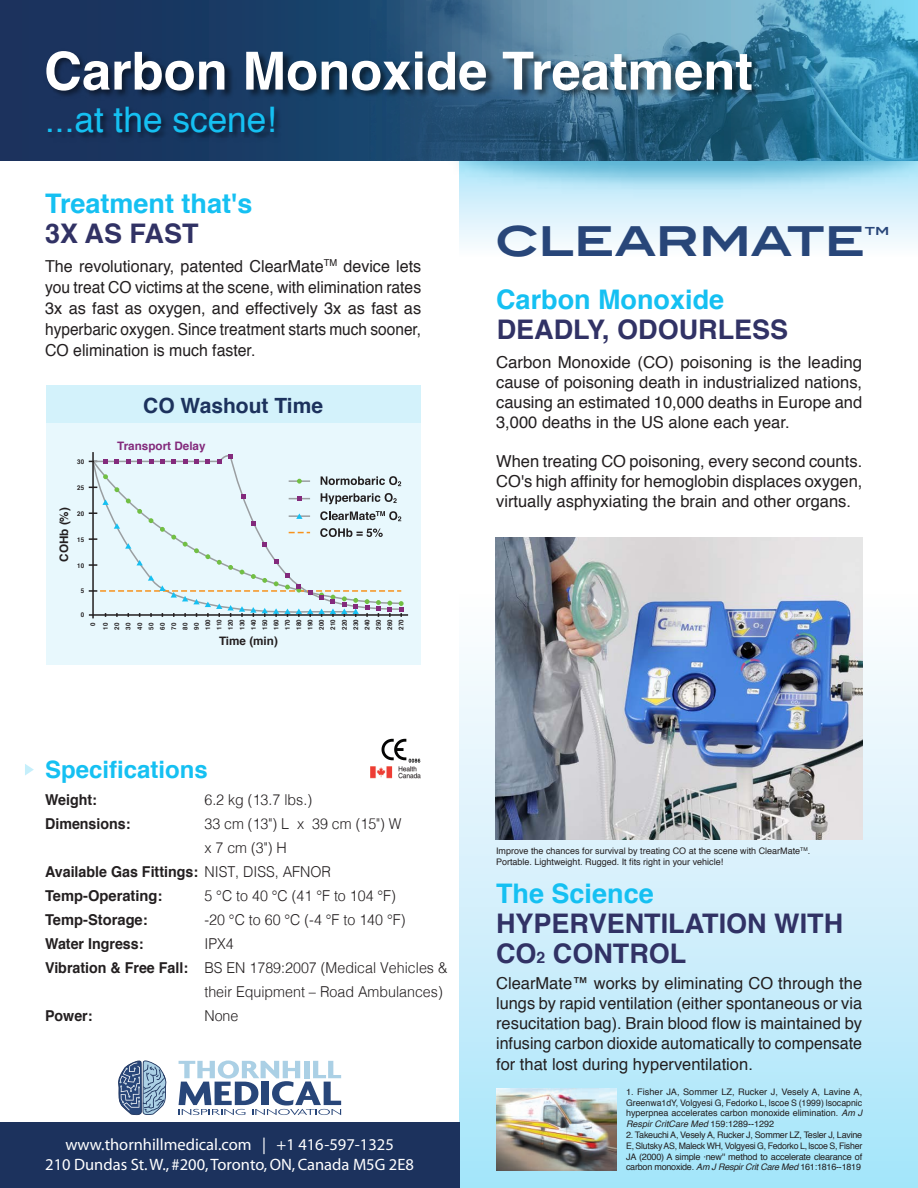
<style>
.page{position:relative;width:918px;height:1188px;background:#fff}
.page>*{position:absolute;margin:0;border:0;box-sizing:border-box;transform-origin:0 0}
.t1{font:700 52.5px "Helvetica";color:#fff}
.t2{font:700 41.25px "Blair ITC";letter-spacing:-.01em;color:#284679}
.t3{font:35.25px "Helvetica";color:#15c0f2}
.t4{font:700 27px/30px "Helvetica";color:#313265}
.t5{font:700 27px "Helvetica";color:#15c0f2}
.t6{font:700 24px "Helvetica";color:#15c0f2}
.t7{font:700 21px "Helvetica";color:#1c325d}
.t8{font:16.5px/19.8px "Helvetica";color:#231f20;text-align:justify}
.t9{font:16.5px/19.8px "Myriad";color:#fff;text-align:center}
.t10{font:300 15px "Helvetica";color:#231f20;scale:.95 1}
.t11{font:700 15px "Helvetica";color:#231f20;scale:.95 1}
.t12{font:700 15px "Helvetica";color:#231f20}
.t13{font:700 11.7px "Helvetica";color:#231f20}
.t14{font:700 11.7px "Helvetica";color:#832a7c}
.t15{font:700 11.1px "Blair ITC";color:#284679}
.t16{font:9px/10.8px "Helvetica";color:#231f20;text-align:justify}
.t17{font:700 6.45px/11.4px "Helvetica";color:#231f20;scale:.95 1}
.s1{font-weight:300}
.s2{font-weight:700}
.s3{font-size:15.75px}
.s4{font-style:italic}
</style>
<div class="page">
<div style="left:46px;top:385px;width:374px;height:279px;background:#e8f8fd"></div>
<div style="left:46px;top:385px;width:374px;height:38px;background:#d3f2fb"></div>
<div style="left:459px;top:595px;width:459px;height:593px;background:linear-gradient(to bottom,#fdfafb,#a8e5fa)"></div>
<div style="left:459px;top:158px;width:459px;height:98px;background:#f3fafd"></div>
<div style="left:0;top:1122px;width:459px;height:66px;background:#1c325d"></div>
<img style="left:457px;top:160px;width:461px;height:70px">
<div style="left:0;top:0;width:918px;height:160px;background:linear-gradient(to bottom,#1a3862,#1c305c)"></div>
<img style="left:361px;top:0;width:557px;height:160px">
<img style="left:42px;top:42px;width:723px;height:120px">
<img style="left:496px;top:537px;width:366px;height:302px">
<svg style="left:382px;top:739px;width:38px;height:24px"></svg>
<img style="left:370px;top:766px;width:51px;height:13px">
<svg style="left:25px;top:764px;width:9px;height:12px"></svg>
<img style="left:496px;top:1088px;width:120px;height:82px">
<hr style="left:92px;top:452px;width:2px;height:166px;background:#231f20">
<hr style="left:89px;top:614px;width:319px;height:2px;background:#231f20">
<svg style="left:89px;top:454px;width:315px;height:163px"></svg>
<svg style="left:118px;top:1060px;width:49px;height:56px"></svg>
<svg style="left:179px;top:1061px;width:162px;height:54px"></svg>
<h1 class="t1" style="left:44px;top:29px;width:710px">Carbon Monoxide Treatment</h1>
<h3 class="t3" style="left:45px;top:92px;width:233px">...at the scene!</h3>
<h3 class="t5" style="left:45px;top:181px;width:209px">Treatment that's</h3>
<h3 class="t4" style="left:45px;top:218px;width:155px">3X AS FAST</h3>
<p class="t8" style="left:45px;top:256px;width:378px;line-height:21px">The revolutionary, patented ClearMate<sup>TM</sup> device lets you treat CO victims at the scene, with elimination rates 3x as fast as oxygen, and effectively 3x as fast as hyperbaric oxygen. Since treatment starts much sooner, CO elimination is much faster.</p>
<p class="t17" style="left:77px;top:456px;width:9px">30</p>
<p class="t17" style="left:77px;top:482px;width:9px">25</p>
<p class="t13" style="left:55px;top:562px;width:56px;rotate:-90deg">COHb (%)</p>
<p class="t17" style="left:77px;top:508px;width:9px">20</p>
<p class="t17" style="left:77px;top:534px;width:9px">15</p>
<p class="t17" style="left:77px;top:560px;width:9px">10</p>
<p class="t17" style="left:81px;top:585px;width:5px">5</p>
<p class="t17" style="left:81px;top:609px;width:5px">0</p>
<p class="t7" style="left:143px;top:389px;width:181px">CO Washout Time</p>
<p class="t14" style="left:117px;top:436px;width:90px">Transport Delay</p>
<p class="t17" style="left:111px;top:630px;width:12px;rotate:-90deg">20<br>30<br>40<br>50<br>60<br>70<br>80<br>90<br>100<br>110<br>120<br>130<br>140<br>150<br>160<br>170<br>180<br>190<br>200<br>210<br>220<br>230<br>240<br>250<br>260<br>270</p>
<p class="t17" style="left:87px;top:626px;width:5px;rotate:-90deg">0</p>
<p class="t17" style="left:100px;top:630px;width:9px;rotate:-90deg">10</p>
<p class="t13" style="left:219px;top:631px;width:60px">Time (min)</p>
<h3 class="t6" style="left:45px;top:750px;width:164px">Specifications</h3>
<p class="t11" style="left:45px;top:787px;width:56px">Weight:</p>
<p class="t10" style="left:204px;top:787px;width:115px">6.2 kg (13.7 lbs.)</p>
<p class="t11" style="left:45px;top:811px;width:92px">Dimensions:</p>
<p class="t10" style="left:204px;top:811px;width:209px">33 cm (13") L x 39 cm (15") W</p>
<p class="t10" style="left:204px;top:835px;width:88px">x 7 cm (3") H</p>
<p class="t11" style="left:45px;top:859px;width:303px">Available Gas Fittings: <span class="s1">NIST, DISS, AFNOR</span></p>
<p class="t12" style="left:45px;top:883px;width:119px">Temp-Operating:</p>
<p class="t10" style="left:204px;top:883px;width:203px">5 °C to 40 °C (41 °F to 104 °F)</p>
<p class="t12" style="left:45px;top:907px;width:104px">Temp-Storage:</p>
<p class="t10" style="left:204px;top:907px;width:213px">-20 °C to 60 °C (-4 °F to 140 °F)</p>
<p class="t11" style="left:45px;top:931px;width:105px">Water Ingress:</p>
<p class="t10" style="left:204px;top:931px;width:32px">IPX4</p>
<p class="t10" style="left:45px;top:955px;width:425px"><span class="s2">Vibration &amp; Free Fall:</span> BS EN 1789:2007 (Medical Vehicles &amp;</p>
<p class="t10" style="left:204px;top:979px;width:252px">their Equipment – Road Ambulances)</p>
<p class="t11" style="left:45px;top:1003px;width:52px">Power:</p>
<p class="t10" style="left:204px;top:1003px;width:37px">None</p>
<p class="t9" style="left:45px;top:1135px;width:370px">www.thornhillmedical.com | +1 416-597-1325<br>210 Dundas St. W., #200, Toronto, ON, Canada M5G 2E8</p>
<h2 class="t2" style="left:495px;top:215px;width:372px">CLEARMATE</h2>
<p class="t15" style="left:865px;top:224px;width:26px">TM</p>
<h3 class="t5" style="left:496px;top:278px;width:230px">Carbon Monoxide</h3>
<h3 class="t4" style="left:497px;top:315px;width:293px">DEADLY, ODOURLESS</h3>
<p class="t8" style="left:496px;top:353px;width:368px">Carbon Monoxide (CO) poisoning is the leading cause of poisoning death in industrialized nations, causing an estimated 10,000 deaths in Europe and 3,000 deaths in the US alone each year.</p>
<p class="t8" style="left:496px;top:452px;width:368px">When treating CO poisoning, every second counts.<br>CO's high affinity for hemoglobin displaces oxygen, virtually asphyxiating the brain and other organs.</p>
<p class="t16" style="left:496px;top:846px;width:316px">Improve the chances for survival by treating CO at the scene with ClearMate<sup>TM</sup>.<br>Portable. Lightweight. Rugged. It fits right in your vehicle!</p>
<h3 class="t5" style="left:496px;top:871px;width:159px">The Science</h3>
<h3 class="t4" style="left:496px;top:908px;width:349px">HYPERVENTILATION WITH<br>CO<span class="s3">2</span> CONTROL</h3>
<p class="t8" style="left:496px;top:974px;width:368px">ClearMate™ works by eliminating CO through the lungs by rapid ventilation (either spontaneous or via resucitation bag). Brain blood flow is maintained by infusing carbon dioxide automatically to compensate for that lost during hyperventilation.</p>
<p class="t16" style="left:626px;top:1087px;width:238px">1. Fisher JA, Sommer LZ, Rucker J, Vesely A, Lavine A, Greenwa1dY, Volgyesi G, Fedorko L, lscoe S (1999) lsocapnic hyperpnea accelerates carbon monoxide elimination. <span class="s4">Am J Respir CritCare Med</span> 159:1289--1292</p>
<p class="t16" style="left:626px;top:1130px;width:238px">2. Takeuchi A, Vesely A, Rucker J, Sommer LZ, Tesler J, Lavine E, Slutsky AS, Maleck WH, Volgyesi G, Fedorko L, lscoe S, Fisher JA (2000) A simple ·new'' method to accelerate clearance of carbon monoxide. <span class="s4">Am J Respir Crit Care Med</span> 161:1816--1819</p>
</div>
